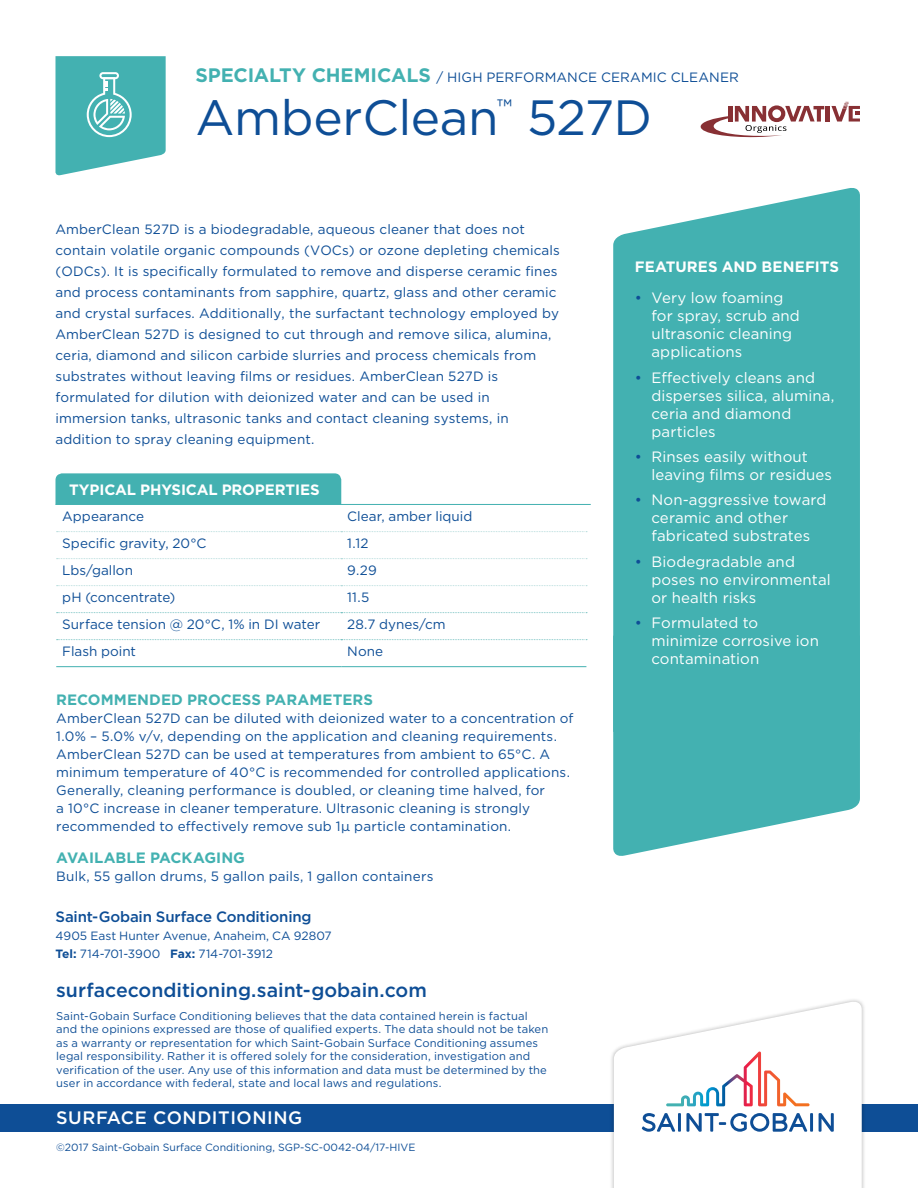
<style>
.page{position:relative;width:918px;height:1188px;background:#fff}
.page>*{position:absolute;margin:0;border:0;box-sizing:border-box;transform-origin:0 0}
.t1{font:49.5px "Gotham";letter-spacing:-.01em;color:#0e4e96}
.t2{font:500 19.5px "Gotham";color:#0e4e96}
.t3{font:500 18px "Gotham";letter-spacing:.03em;color:#fff}
.t4{font:15px/18px "Gotham";letter-spacing:.005em;color:#fff}
.t5{font:700 15px "Gotham";letter-spacing:.005em;color:#43b1b1}
.t6{font:700 15px "Gotham";letter-spacing:-.005em;color:#fff}
.t7{font:500 15px "Gotham";letter-spacing:-.01em;color:#0e4e96}
.t8{font:13.5px/21px "Gotham";letter-spacing:.01em;color:#0e4e96}
.t9{font:12px/18.3px "Gotham";letter-spacing:-.005em;color:#0e4e96}
.t10{font:11.25px/13.5px "Gotham";letter-spacing:.01em;color:#0e4e96}
.t11{font:10.5px "Gotham";color:#0e4e96}
.s1{font-weight:700;font-size:19.5px;color:#43b1b1}
.s2{font-weight:700}
.s3{color:#0e4e96}
</style>
<div class="page">
<div style="left:613px;top:188px;width:247px;height:448px;background:#43b1b1"></div>
<svg style="left:613px;top:636px;width:247px;height:220px;background:#57b9b9"></svg>
<div style="left:0;top:1104px;width:918px;height:28px;background:#0e4e96"></div>
<div style="left:610px;top:998px;width:256px;height:190px;background:#000;opacity:.3"></div>
<svg style="left:614px;top:1002px;width:248px;height:186px"></svg>
<svg style="left:642px;top:1113px;width:33px;height:19px"></svg>
<hr style="left:678px;top:1113px;width:3px;height:19px;background:#0e4e96">
<svg style="left:686px;top:1113px;width:121px;height:19px"></svg>
<hr style="left:810px;top:1113px;width:3px;height:19px;background:#0e4e96">
<svg style="left:819px;top:1113px;width:15px;height:19px"></svg>
<svg style="left:666px;top:1052px;width:144px;height:54px"></svg>
<hr style="left:826px;top:106px;width:4px;height:16px;background:#883034">
<svg style="left:831px;top:102px;width:29px;height:20px"></svg>
<svg style="left:701px;top:105px;width:123px;height:32px"></svg>
<svg style="left:56px;top:56px;width:110px;height:120px;background:#60bdbd"></svg>
<svg style="left:57px;top:531px;width:530px;height:1px"></svg>
<svg style="left:57px;top:558px;width:530px;height:1px"></svg>
<svg style="left:57px;top:585px;width:530px;height:1px"></svg>
<svg style="left:57px;top:612px;width:530px;height:1px"></svg>
<svg style="left:57px;top:639px;width:530px;height:1px"></svg>
<hr style="left:56px;top:666px;width:285px;height:1px;background:#43b1b1">
<hr style="left:341px;top:666px;width:245px;height:1px;background:#43b1b1">
<div style="left:56px;top:473px;width:285px;height:31px;background:#43b1b1"></div>
<hr style="left:56px;top:504px;width:535px;height:1px;background:#43b1b1">
<p class="t8" style="left:195px;top:66px;width:545px"><span class="s1">SPECIALTY CHEMICALS</span> / HIGH PERFORMANCE CERAMIC CLEANER</p>
<h1 class="t1" style="left:195px;top:86px;width:458px">AmberClean<sup>™</sup> 527D</h1>
<p class="t8" style="left:56px;top:219px;width:506px">AmberClean 527D is a biodegradable, aqueous cleaner that does not contain volatile organic compounds (VOCs) or ozone depleting chemicals (ODCs). It is specifically formulated to remove and disperse ceramic fines and process contaminants from sapphire, quartz, glass and other ceramic and crystal surfaces. Additionally, the surfactant technology employed by AmberClean 527D is designed to cut through and remove silica, alumina, ceria, diamond and silicon carbide slurries and process chemicals from substrates without leaving films or residues. AmberClean 527D is formulated for dilution with deionized water and can be used in immersion tanks, ultrasonic tanks and contact cleaning systems, in addition to spray cleaning equipment.</p>
<p class="t6" style="left:69px;top:480px;width:252px">TYPICAL PHYSICAL PROPERTIES</p>
<p class="t8" style="left:62px;top:506px;width:83px">Appearance</p>
<p class="t8" style="left:347px;top:506px;width:127px">Clear, amber liquid</p>
<p class="t8" style="left:62px;top:533px;width:146px">Specific gravity, 20°C</p>
<p class="t8" style="left:347px;top:533px;width:23px">1.12</p>
<p class="t8" style="left:62px;top:560px;width:72px">Lbs/gallon</p>
<p class="t8" style="left:347px;top:560px;width:31px">9.29</p>
<p class="t8" style="left:62px;top:587px;width:115px">pH (concentrate)</p>
<p class="t8" style="left:347px;top:587px;width:24px">11.5</p>
<p class="t8" style="left:62px;top:614px;width:260px">Surface tension @ 20°C, 1% in DI water</p>
<p class="t8" style="left:347px;top:614px;width:100px">28.7 dynes/cm</p>
<p class="t8" style="left:62px;top:641px;width:75px">Flash point</p>
<p class="t8" style="left:347px;top:641px;width:37px">None</p>
<p class="t5" style="left:56px;top:690px;width:318px">RECOMMENDED PROCESS PARAMETERS</p>
<p class="t8" style="left:56px;top:709px;width:519px;line-height:18px">AmberClean 527D can be diluted with deionized water to a concentration of 1.0% – 5.0% v/v, depending on the application and cleaning requirements.<br>AmberClean 527D can be used at temperatures from ambient to 65°C. A minimum temperature of 40°C is recommended for controlled applications.<br>Generally, cleaning performance is doubled, or cleaning time halved, for<br>a 10°C increase in cleaner temperature. Ultrasonic cleaning is strongly recommended to effectively remove sub 1μ particle contamination.</p>
<p class="t5" style="left:56px;top:847px;width:190px">AVAILABLE PACKAGING</p>
<p class="t8" style="left:56px;top:865px;width:379px">Bulk, 55 gallon drums, 5 gallon pails, 1 gallon containers</p>
<p class="t7" style="left:56px;top:906px;width:258px">Saint-Gobain Surface Conditioning</p>
<p class="t9" style="left:56px;top:926px;width:278px">4905 East Hunter Avenue, Anaheim, CA 92807<br><span class="s2">Tel:</span> 714-701-3900 <span class="s2">Fax:</span> 714-701-3912</p>
<h2 class="t2" style="left:56px;top:977px;width:372px">surfaceconditioning.saint-gobain.com</h2>
<p class="t10" style="left:56px;top:1009px;width:494px">Saint-Gobain Surface Conditioning believes that the data contained herein is factual and the opinions expressed are those of qualified experts. The data should not be taken as a warranty or representation for which Saint-Gobain Surface Conditioning assumes legal responsibility. Rather it is offered solely for the consideration, investigation and verification of the user. Any use of this information and data must be determined by the user in accordance with federal, state and local laws and regulations.</p>
<h3 class="t3" style="left:56px;top:1106px;width:248px">SURFACE CONDITIONING</h3>
<p class="t11" style="left:56px;top:1141px;width:361px">©2017 Saint-Gobain Surface Conditioning, SGP-SC-0042-04/17-HIVE</p>
<p class="t6" style="left:635px;top:256px;width:206px">FEATURES AND BENEFITS</p>
<p class="t4" style="left:651px;top:289px;width:150px;text-indent:-16px"><span class="s3">•</span> Very low foaming for spray, scrub and ultrasonic cleaning applications</p>
<p class="t4" style="left:651px;top:368px;width:185px;text-indent:-16px"><span class="s3">•</span> Effectively cleans and disperses silica, alumina, ceria and diamond particles</p>
<p class="t4" style="left:651px;top:447px;width:182px;text-indent:-17px"><span class="s3">•</span> Rinses easily without leaving films or residues</p>
<p class="t4" style="left:651px;top:491px;width:176px;text-indent:-16px"><span class="s3">•</span> Non-aggressive toward ceramic and other fabricated substrates</p>
<p class="t4" style="left:651px;top:552px;width:181px;text-indent:-16px"><span class="s3">•</span> Biodegradable and poses no environmental or health risks</p>
<p class="t4" style="left:651px;top:614px;width:169px;text-indent:-16px"><span class="s3">•</span> Formulated to minimize corrosive ion contamination</p>
</div>
